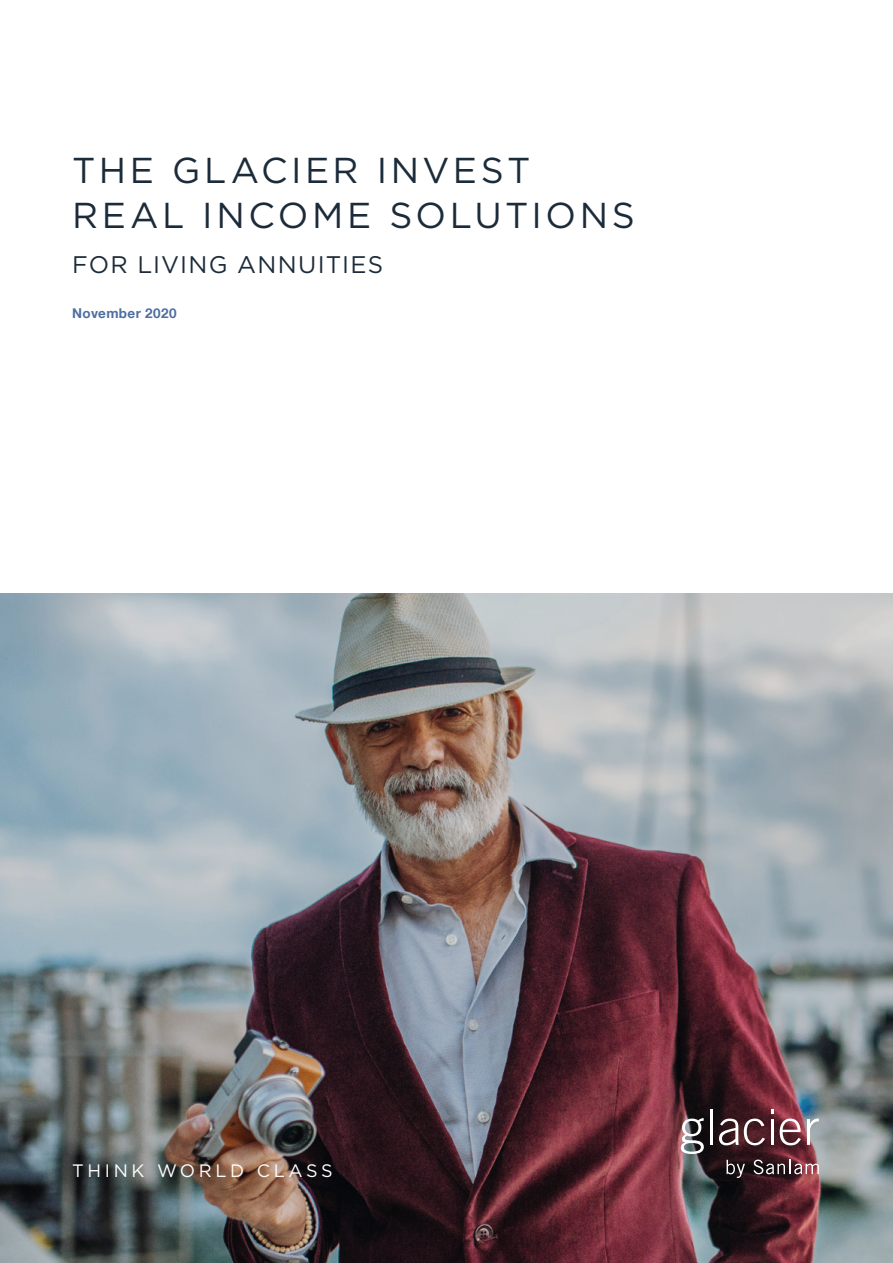
<style>
.page{position:relative;width:893px;height:1263px;background:#fff}
.page>*{position:absolute;margin:0;border:0;box-sizing:border-box;transform-origin:0 0}
.t1{font:36px/45px "Gotham";letter-spacing:.1em;color:#1c2b39}
.t2{font:24px "Gotham";letter-spacing:.055em;color:#1c2b39}
.t3{font:18px "Gotham";letter-spacing:.2em;color:#fff}
.t4{font:700 13.5px "Helvetica Neue LT";letter-spacing:.03em;color:#4f6fa2}
</style>
<div class="page">
<img style="left:0;top:593px;width:893px;height:670px">
<svg style="left:726px;top:1160px;width:19px;height:18px"></svg>
<svg style="left:753px;top:1159px;width:66px;height:15px"></svg>
<svg style="left:807px;top:1118px;width:12px;height:27px"></svg>
<svg style="left:681px;top:1118px;width:23px;height:36px"></svg>
<hr style="left:710px;top:1109px;width:3px;height:36px;background:#fff">
<svg style="left:719px;top:1118px;width:46px;height:27px"></svg>
<hr style="left:771px;top:1119px;width:3px;height:26px;background:#fff">
<svg style="left:771px;top:1109px;width:3px;height:4px"></svg>
<svg style="left:780px;top:1118px;width:21px;height:27px"></svg>
<p class="t1" style="left:72px;top:147px;width:564px">THE GLACIER INVEST<br>REAL INCOME SOLUTIONS</p>
<p class="t2" style="left:72px;top:249px;width:312px">FOR LIVING ANNUITIES</p>
<p class="t4" style="left:72px;top:305px;width:106px">November 2020</p>
<p class="t3" style="left:72px;top:1159px;width:262px">THINK WORLD CLASS</p>
</div>
